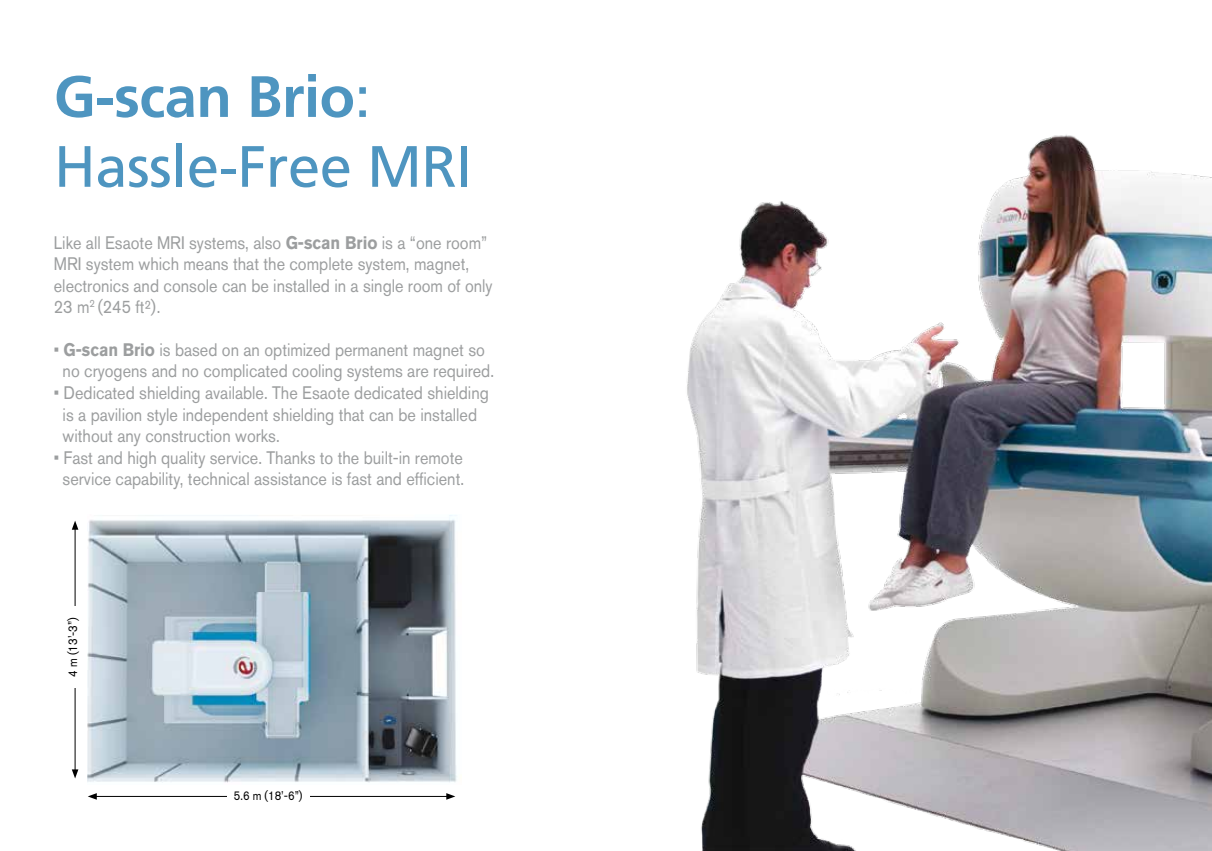
<style>
.page{position:relative;width:1212px;height:851px;background:#fff}
.page>*{position:absolute;margin:0;border:0;box-sizing:border-box;transform-origin:0 0}
.t1{font:58.2px/69.8px "Frutiger LT Std";letter-spacing:-.01em;color:#4e95c0}
.t2{font:18px/21.6px "Akzidenz Grotesk BQ";color:#9c9e9f;scale:.9 1}
.t3{font:12.6px "Akzidenz Grotesk BQ";color:#000;scale:.9 1}
.s1{font-weight:700}
</style>
<div class="page">
<img style="left:378px;top:134px;width:834px;height:716px">
<img style="left:87px;top:514px;width:374px;height:270px">
<hr style="left:75px;top:527px;width:1px;height:244px;background:#000">
<svg style="left:72px;top:520px;width:6px;height:9px"></svg>
<svg style="left:72px;top:769px;width:6px;height:9px"></svg>
<div style="left:68px;top:606px;width:11px;height:81px;background:#fff"></div>
<hr style="left:94px;top:796px;width:355px;height:1px;background:#000">
<svg style="left:88px;top:793px;width:9px;height:6px"></svg>
<svg style="left:446px;top:793px;width:9px;height:6px"></svg>
<div style="left:227px;top:791px;width:82px;height:11px;background:#fff"></div>
<h1 class="t1" style="left:54px;top:62px;width:420px"><span class="s1">G-scan Brio</span>:<br>Hassle-Free MRI</h1>
<p class="t2" style="left:54px;top:231px;width:489px">Like all Esaote MRI systems, also <span class="s1">G-scan Brio</span> is a “one room” MRI system which means that the complete system, magnet, electronics and console can be installed in a single room of only 23 m<sup>2</sup> (245 ft²).</p>
<p class="t2" style="left:54px;top:338px;width:491px;text-align:center">• <span class="s1">G-scan Brio</span> is based on an optimized permanent magnet so no cryogens and no complicated cooling systems are required.</p>
<p class="t2" style="left:63px;top:382px;width:475px;text-indent:-9px">• Dedicated shielding available. The Esaote dedicated shielding is a pavilion style independent shielding that can be installed without any construction works.</p>
<p class="t2" style="left:54px;top:446px;width:457px;text-align:center">• Fast and high quality service. Thanks to the built-in remote service capability, technical assistance is fast and efficient.</p>
<p class="t3" style="left:65px;top:676px;width:68px;rotate:-90deg">4 m (13’-3”)</p>
<p class="t3" style="left:234px;top:788px;width:78px">5.6 m (18’-6”)</p>
</div>
